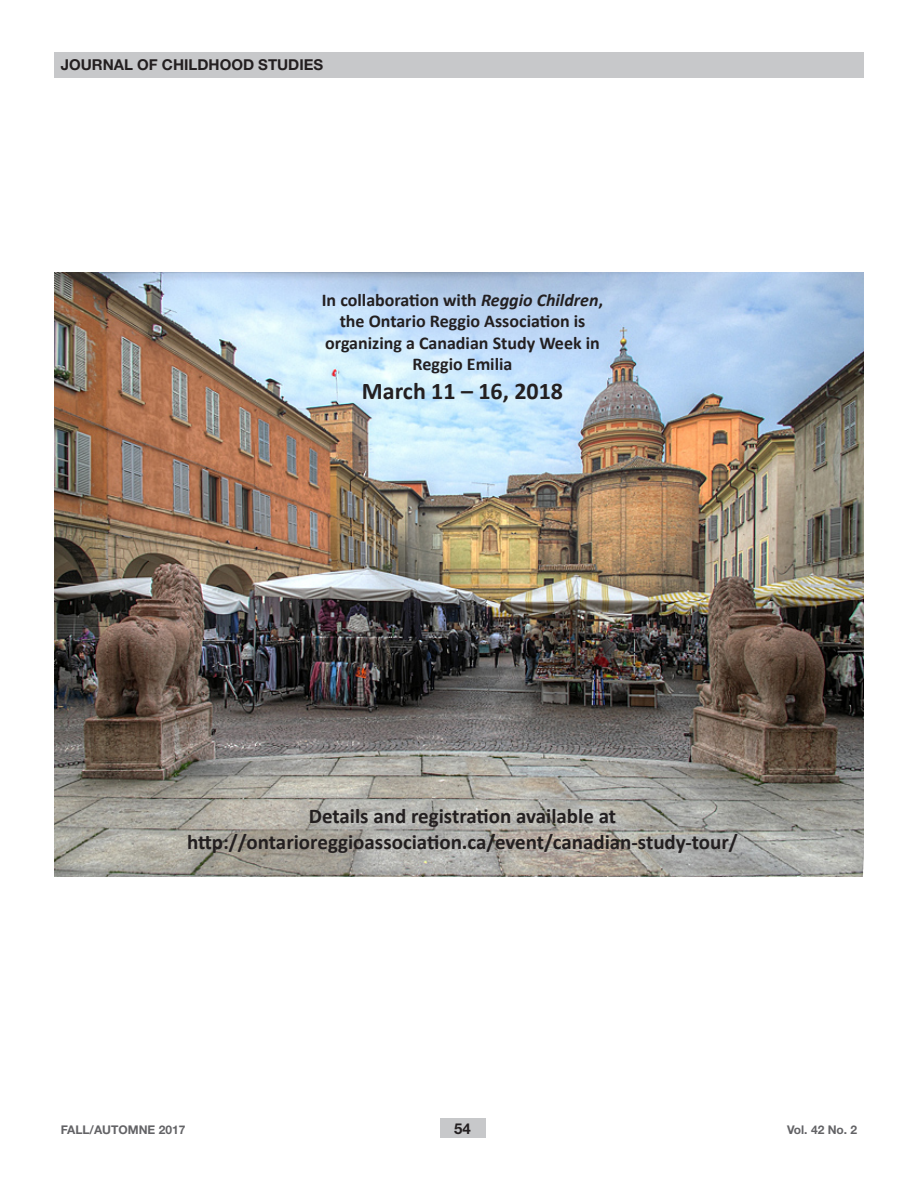
<style>
.page{position:relative;width:918px;height:1188px;background:#fff}
.page>*{position:absolute;margin:0;border:0;box-sizing:border-box;transform-origin:0 0}
.t1{font:700 24px "Calibri";color:#231f20}
.t2{font:700 21px/25.2px "Calibri";color:#231f20;text-align:center}
.t3{font:700 18px/21.6px "Calibri";color:#231f20;text-align:center}
.t4{font:700 15px "Helvetica Neue";color:#231f20}
.t5{font:700 12px "Helvetica Neue";color:#636366}
.s1{font-style:italic}
</style>
<div class="page">
<div style="left:440px;top:1118px;width:45px;height:20px;background:#c7c8ca"></div>
<div style="left:54px;top:52px;width:810px;height:26px;background:#c7c8ca"></div>
<img style="left:54px;top:273px;width:810px;height:603px">
<p class="t4" style="left:61px;top:56px;width:264px">JOURNAL OF CHILDHOOD STUDIES</p>
<p class="t3" style="left:322px;top:289px;width:283px">In collaboration with <span class="s1">Reggio Children</span>, the Ontario Reggio Association is organizing a Canadian Study Week in<br>Reggio Emilia</p>
<h1 class="t1" style="left:362px;top:376px;width:203px">March 11 – 16, 2018</h1>
<p class="t2" style="left:187px;top:804px;width:553px">Details and registration available at http://ontarioreggioassociation.ca/event/canadian-study-tour/</p>
<p class="t5" style="left:61px;top:1123px;width:126px">FALL/AUTOMNE 2017</p>
<p class="t4" style="left:454px;top:1119px;width:18px">54</p>
<p class="t5" style="left:787px;top:1123px;width:72px">Vol. 42 No. 2</p>
</div>
